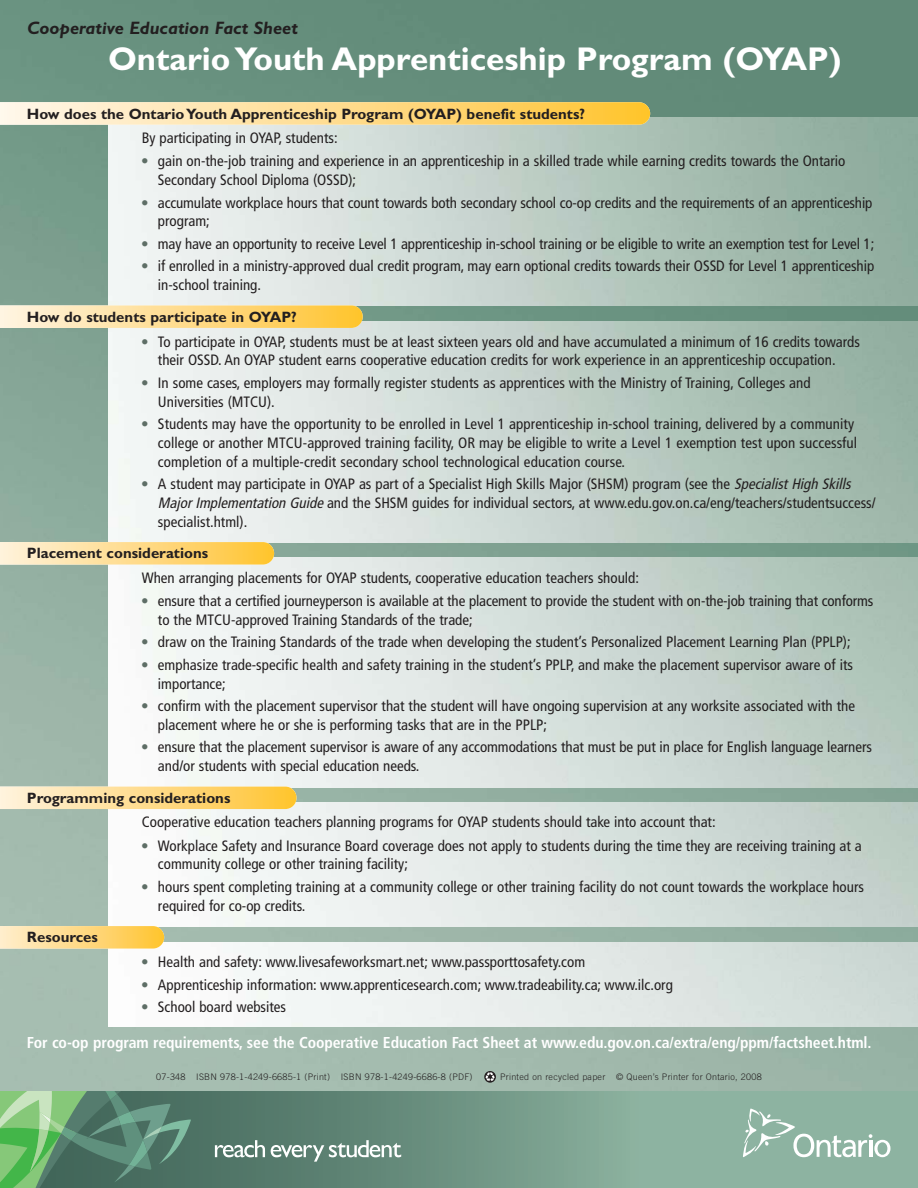
<style>
.page{position:relative;width:918px;height:1188px;background:#fff}
.page>*{position:absolute;margin:0;border:0;box-sizing:border-box;transform-origin:0 0}
.t1{font:700 33px "Gill Sans";color:#fff}
.t2{font:italic 700 18px "Gill Sans";color:#231f20}
.t3{font:700 condensed 15.75px "Frutiger";letter-spacing:-.005em;color:#fff}
.t4{font:condensed 15px/18.8px "Frutiger";color:#231f20}
.t5{font:700 15px "Gill Sans";color:#231f20}
.t6{font:300 9px "Trade Gothic";letter-spacing:.03em;color:#231f20}
.s1{color:#5e6e66}
.s2{font-style:italic}
</style>
<div class="page">
<img style="left:0;top:0;width:918px;height:1091px">
<svg style="left:484px;top:1071px;width:12px;height:12px"></svg>
<svg style="left:485px;top:1072px;width:10px;height:9px"></svg>
<img style="left:108px;top:557px;width:810px;height:231px">
<img style="left:108px;top:802px;width:810px;height:125px">
<img style="left:108px;top:321px;width:810px;height:221px">
<img style="left:108px;top:118px;width:810px;height:188px">
<img style="left:108px;top:943px;width:810px;height:84px">
<svg style="left:0;top:102px;width:650px;height:23px;background:#fddd92"></svg>
<svg style="left:0;top:926px;width:164px;height:23px;background:#fdd986"></svg>
<svg style="left:0;top:787px;width:297px;height:22px;background:#fedb8a"></svg>
<svg style="left:0;top:542px;width:274px;height:23px;background:#fedb8c"></svg>
<svg style="left:0;top:305px;width:363px;height:23px;background:#fddc8e"></svg>
<svg style="left:192px;top:1091px;width:726px;height:97px;background:#769b8a"></svg>
<svg style="left:0;top:1091px;width:192px;height:97px;background:#609370"></svg>
<svg style="left:215px;top:1140px;width:50px;height:17px"></svg>
<svg style="left:271px;top:1140px;width:130px;height:22px"></svg>
<svg style="left:743px;top:1109px;width:147px;height:48px;background:#a0bfb0"></svg>
<p class="t2" style="left:27px;top:22px;width:273px">Cooperative Education Fact Sheet</p>
<h1 class="t1" style="left:108px;top:48px;width:735px">Ontario Youth Apprenticeship Program (OYAP)</h1>
<p class="t5" style="left:27px;top:108px;width:560px">How does the Ontario Youth Apprenticeship Program (OYAP) benefit students?</p>
<p class="t4" style="left:142px;top:130px;width:197px">By participating in OYAP, students:</p>
<p class="t4" style="left:158px;top:153px;width:689px;text-indent:-17px"><span class="s1">•</span> gain on-the-job training and experience in an apprenticeship in a skilled trade while earning credits towards the Ontario<br>Secondary School Diploma (OSSD);</p>
<p class="t4" style="left:158px;top:194px;width:716px;text-indent:-17px"><span class="s1">•</span> accumulate workplace hours that count towards both secondary school co-op credits and the requirements of an apprenticeship program;</p>
<p class="t4" style="left:141px;top:235px;width:735px"><span class="s1">•</span> may have an opportunity to receive Level 1 apprenticeship in-school training or be eligible to write an exemption test for Level 1;</p>
<p class="t4" style="left:158px;top:258px;width:718px;text-indent:-17px"><span class="s1">•</span> if enrolled in a ministry-approved dual credit program, may earn optional credits towards their OSSD for Level 1 apprenticeship in-school training.</p>
<p class="t5" style="left:27px;top:312px;width:272px">How do students participate in OYAP?</p>
<p class="t4" style="left:141px;top:333px;width:721px;text-align:center"><span class="s1">•</span> To participate in OYAP, students must be at least sixteen years old and have accumulated a minimum of 16 credits towards their OSSD. An OYAP student earns cooperative education credits for work experience in an apprenticeship occupation.</p>
<p class="t4" style="left:158px;top:375px;width:654px;text-indent:-17px"><span class="s1">•</span> In some cases, employers may formally register students as apprentices with the Ministry of Training, Colleges and<br>Universities (MTCU).</p>
<p class="t4" style="left:158px;top:416px;width:701px;text-indent:-17px"><span class="s1">•</span> Students may have the opportunity to be enrolled in Level 1 apprenticeship in-school training, delivered by a community college or another MTCU-approved training facility, OR may be eligible to write a Level 1 exemption test upon successful completion of a multiple-credit secondary school technological education course.</p>
<p class="t4" style="left:158px;top:476px;width:719px;text-indent:-17px"><span class="s1">•</span> A student may participate in OYAP as part of a Specialist High Skills Major (SHSM) program (see the <span class="s2">SpecialistHigh Skills<br>MajorImplementation Guide</span>and the SHSM guides for individual sectors, at www.edu.gov.on.ca/eng/teachers/studentsuccess/ specialist.html).</p>
<p class="t5" style="left:27px;top:548px;width:183px">Placement considerations</p>
<p class="t4" style="left:142px;top:570px;width:499px">When arranging placements for OYAP students, cooperative education teachers should:</p>
<p class="t4" style="left:158px;top:593px;width:717px;text-indent:-17px"><span class="s1">•</span> ensure that a certified journeyperson is available at the placement to provide the student with on-the-job training that conforms to the MTCU-approved Training Standards of the trade;</p>
<p class="t4" style="left:141px;top:634px;width:711px"><span class="s1">•</span> draw on the Training Standards of the trade when developing the student’s Personalized Placement Learning Plan (PPLP);</p>
<p class="t4" style="left:158px;top:657px;width:697px;text-indent:-17px"><span class="s1">•</span> emphasize trade-specific health and safety training in the student’s PPLP, and make the placement supervisor aware of its importance;</p>
<p class="t4" style="left:158px;top:698px;width:699px;text-indent:-17px"><span class="s1">•</span> confirm with the placement supervisor that the student will have ongoing supervision at any worksite associated with the placement where he or she is performing tasks that are in the PPLP;</p>
<p class="t4" style="left:158px;top:739px;width:715px;text-indent:-17px"><span class="s1">•</span> ensure that the placement supervisor is aware of any accommodations that must be put in place for English language learners and/or students with special education needs.</p>
<p class="t5" style="left:27px;top:793px;width:205px">Programming considerations</p>
<p class="t5" style="left:27px;top:932px;width:73px">Resources</p>
<p class="t4" style="left:142px;top:814px;width:575px">Cooperative education teachers planning programs for OYAP students should take into account that:</p>
<p class="t4" style="left:158px;top:837px;width:705px;text-indent:-17px"><span class="s1">•</span> Workplace Safety and Insurance Board coverage does not apply to students during the time they are receiving training at a community college or other training facility;</p>
<p class="t4" style="left:158px;top:879px;width:708px;text-indent:-17px"><span class="s1">•</span> hours spent completing training at a community college or other training facility do not count towards the workplace hours required for co-op credits.</p>
<p class="t4" style="left:141px;top:954px;width:446px"><span class="s1">•</span> Health and safety: www.livesafeworksmart.net; www.passporttosafety.com</p>
<p class="t4" style="left:141px;top:976px;width:533px"><span class="s1">•</span> Apprenticeship information: www.apprenticesearch.com; www.tradeability.ca; www.ilc.org</p>
<p class="t4" style="left:141px;top:999px;width:147px"><span class="s1">•</span> School board websites</p>
<p class="t3" style="left:27px;top:1036px;width:846px">For co-op program requirements, see the Cooperative Education Fact Sheet at www.edu.gov.on.ca/extra/eng/ppm/factsheet.html.</p>
<p class="t6" style="left:156px;top:1073px;width:318px">07-348 ISBN 978-1-4249-6685-1 (Print) ISBN 978-1-4249-6686-8 (PDF)</p>
<p class="t6" style="left:500px;top:1073px;width:263px">Printed on recycled paper © Queen’s Printer for Ontario, 2008</p>
</div>
